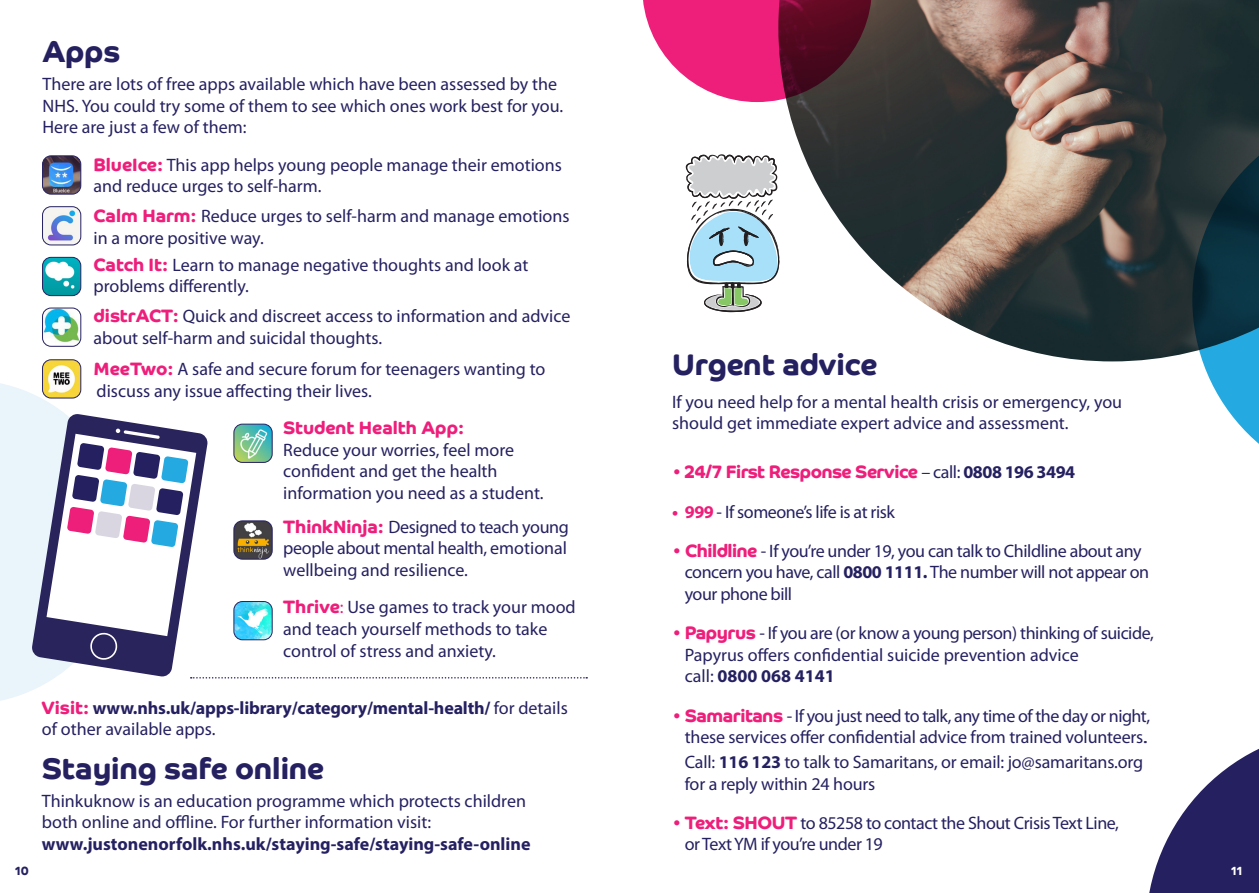
<style>
.page{position:relative;width:1259px;height:893px;background:#fff}
.page>*{position:absolute;margin:0;border:0;box-sizing:border-box;transform-origin:0 0}
.t1{font:700 30px "Co Headline";color:#252161}
.t2{font:18px/21.6px "Myriad Pro";color:#252161}
.t3{font:18px/21.6px "Myriad Pro";letter-spacing:-.025em;color:#252161}
.t4{font:700 18px/21.6px "Myriad Pro";letter-spacing:-.01em;color:#252161}
.t5{font:700 18px "Co Headline";letter-spacing:-.025em;color:#ee1e7b}
.t6{font:700 18px "Co Headline";color:#ee1e7b}
.t7{font:700 12px "Co Headline";color:#252161}
.t8{font:700 12px "Co Headline";color:#fff}
.s1{font-family:"Co Headline";font-weight:700;color:#ee1e7b}
.s2{color:#ee1e7b}
.s3{font-family:"Co Headline";color:#ee1e7b}
.s4{font-weight:400}
.s5{font-weight:700}
.s6{font-family:"Myriad Pro";font-weight:400;color:#252161}
.s7{font-family:"Myriad Pro";color:#252161}
.s8{font-weight:700;color:#ee1e7b}
</style>
<div class="page">
<img style="left:779px;top:0;width:480px;height:361px">
<svg style="left:643px;top:0;width:229px;height:102px;background:#b03669"></svg>
<svg style="left:1149px;top:749px;width:110px;height:144px"></svg>
<svg style="left:0;top:380px;width:587px;height:321px"></svg>
<svg style="left:1192px;top:111px;width:67px;height:333px;background:#366172"></svg>
<svg style="left:685px;top:154px;width:94px;height:158px"></svg>
<img style="left:43px;top:156px;width:38px;height:38px">
<div style="left:42px;top:156px;width:39px;height:38px;border:1px solid #252161;border-radius:9px"></div>
<img style="left:43px;top:207px;width:38px;height:38px">
<div style="left:42px;top:206px;width:39px;height:39px;border:1px solid #252161;border-radius:9px"></div>
<img style="left:43px;top:257px;width:38px;height:39px">
<div style="left:42px;top:257px;width:39px;height:39px;border:1px solid #252161;border-radius:9px"></div>
<img style="left:43px;top:308px;width:38px;height:37px">
<div style="left:42px;top:308px;width:39px;height:38px;border:1px solid #252161;border-radius:9px"></div>
<img style="left:43px;top:360px;width:38px;height:38px">
<div style="left:42px;top:360px;width:39px;height:38px;border:1px solid #252161;border-radius:9px"></div>
<img style="left:234px;top:424px;width:38px;height:38px">
<div style="left:234px;top:424px;width:38px;height:39px;border:1px solid #252161;border-radius:9px"></div>
<img style="left:234px;top:521px;width:38px;height:38px">
<div style="left:234px;top:521px;width:38px;height:38px;border:1px solid #252161;border-radius:9px"></div>
<img style="left:234px;top:601px;width:38px;height:39px">
<div style="left:234px;top:601px;width:38px;height:39px;border:1px solid #252161;border-radius:9px"></div>
<p class="t7" style="left:15px;top:863px;width:15px">10</p>
<p class="t1" style="left:43px;top:34px;width:79px">Apps</p>
<p class="t2" style="left:43px;top:73px;width:522px">There are lots of free apps available which have been assessed by the<br>NHS. You could try some of them to see which ones work best for you.<br>Here are just a few of them:</p>
<p class="t2" style="left:94px;top:154px;width:470px"><span class="s1">BlueIce:</span> This app helps young people manage their emotions and reduce urges to self-harm.</p>
<p class="t2" style="left:94px;top:205px;width:477px"><span class="s1">Calm Harm:</span> Reduce urges to self-harm and manage emotions in a more positive way.</p>
<p class="t2" style="left:94px;top:254px;width:436px"><span class="s1">Catch It:</span> Learn to manage negative thoughts and look at problems differently.</p>
<p class="t2" style="left:94px;top:305px;width:478px"><span class="s1">distrACT:</span> Quick and discreet access to information and advice about self-harm and suicidal thoughts.</p>
<p class="t2" style="left:94px;top:358px;width:453px"><span class="s1">MeeTwo:</span> A safe and secure forum for teenagers wanting to discuss any issue affecting their lives.</p>
<p class="t6" style="left:283px;top:417px;width:182px">Student Health App:</p>
<p class="t2" style="left:283px;top:439px;width:262px">Reduce your worries, feel more confident and get the health information you need as a student.</p>
<p class="t2" style="left:283px;top:516px;width:287px;text-align:justify"><span class="s1">ThinkNinja:</span> Designed to teach young people about mental health, emotional wellbeing and resilience.</p>
<p class="t2" style="left:283px;top:596px;width:294px"><span class="s1">Thrive</span><span class="s2">:</span> Use games to track your mood and teach yourself methods to take control of stress and anxiety.</p>
<p class="t4" style="left:42px;top:696px;width:527px"><span class="s3">Visit:</span> www.nhs.uk/apps-library/category/mental-health/ <span class="s4">for details of other available apps.</span></p>
<p class="t1" style="left:42px;top:751px;width:284px">Staying safe online</p>
<p class="t2" style="left:42px;top:790px;width:490px">Thinkuknow is an education programme which protects children both online and offline. For further information visit: <span class="s5">www.justonenorfolk.nhs.uk/staying-safe/staying-safe-online</span></p>
<p class="t1" style="left:672px;top:347px;width:207px">Urgent advice</p>
<p class="t2" style="left:672px;top:391px;width:451px;line-height:21px">If you need help for a mental health crisis or emergency, you should get immediate expert advice and assessment.</p>
<p class="t5" style="left:672px;top:462px;width:405px">• 24/7 First Response Service <span class="s6">– call:</span> <span class="s7">0808 196 3494</span></p>
<p class="t3" style="left:672px;top:500px;width:224px"><span class="s8">• 999</span> - If someone’s life is at risk</p>
<p class="t3" style="left:685px;top:540px;width:466px;text-indent:-13px"><span class="s1">• Childline</span> - If you’re under 19, you can talk to Childline about any concern you have, call <span class="s5">0800 1111.</span> The number will not appear on your phone bill</p>
<p class="t2" style="left:685px;top:622px;width:470px;text-indent:-13px"><span class="s1">• Papyrus</span> - If you are (or know a young person) thinking of suicide,<br>Papyrus offers confidential suicide prevention advice<br>call: <span class="s5">0800 068 4141</span></p>
<p class="t2" style="left:672px;top:704px;width:479px;text-align:center"><span class="s1">• Samaritans</span> - If you just need to talk, any time of the day or night, these services offer confidential advice from trained volunteers.</p>
<p class="t2" style="left:685px;top:751px;width:460px">Call: <span class="s5">116 123</span> to talk to Samaritans, or email: jo@samaritans.org for a reply within 24 hours</p>
<p class="t3" style="left:685px;top:812px;width:436px;text-indent:-13px"><span class="s1">• Text: SHOUT</span> to 85258 to contact the Shout Crisis Text Line, or Text YM if you’re under 19</p>
<p class="t8" style="left:1231px;top:863px;width:13px">11</p>
</div>
